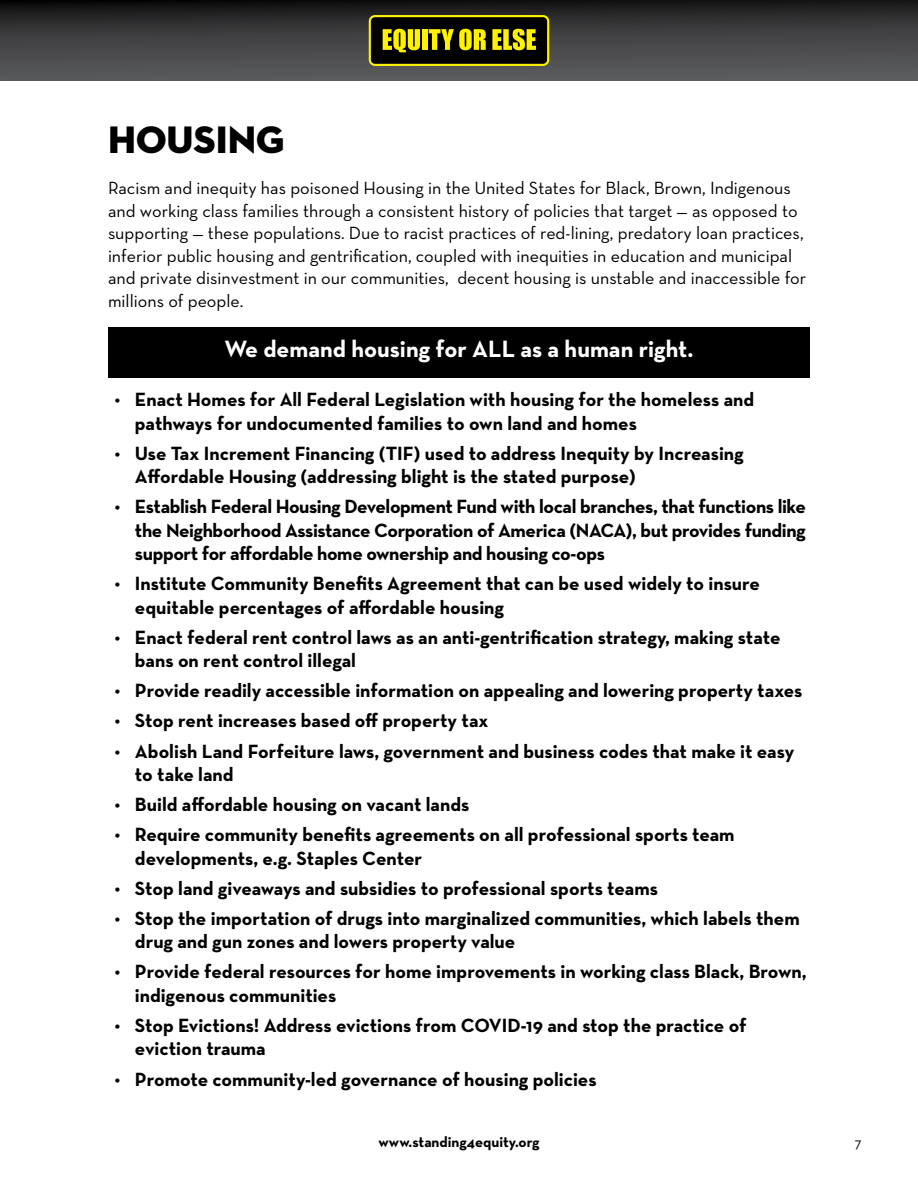
<style>
.page{position:relative;width:918px;height:1188px;background:#fff}
.page>*{position:absolute;margin:0;border:0;box-sizing:border-box;transform-origin:0 0}
.t1{font:39px "Neutraface 2 Display Titling";color:#000}
.t2{font:700 24px "Neutra Text";color:#fff}
.t3{font:700 19.5px/23.4px "Neutra Text";color:#000}
.t4{font:18px/22.5px "Neutra Text";color:#000}
.t5{font:700 15px "Neutra Text";color:#000}
.t6{font:15px "Neutra Text";color:#000}
</style>
<div class="page">
<div style="left:0;top:0;width:918px;height:81px;background:linear-gradient(to bottom,#1b1a1b,#636466)"></div>
<svg style="left:369px;top:15px;width:180px;height:51px;background:#544f00"></svg>
<div style="left:108px;top:327px;width:702px;height:51px;background:#000"></div>
<h1 class="t1" style="left:108px;top:116px;width:178px">HOUSING</h1>
<p class="t4" style="left:108px;top:177px;width:700px">Racism and inequity has poisoned Housing in the United States for Black, Brown, Indigenous and working class families through a consistent history of policies that target — as opposed to supporting — these populations. Due to racist practices of red-lining, predatory loan practices, inferior public housing and gentrification, coupled with inequities in education and municipal and private disinvestment in our communities, decent housing is unstable and inaccessible for millions of people.</p>
<p class="t2" style="left:224px;top:334px;width:471px">We demand housing for ALL as a human right.</p>
<p class="t3" style="left:135px;top:387px;width:621px;text-indent:-20px">• Enact Homes for All Federal Legislation with housing for the homeless and pathways for undocumented families to own land and homes</p>
<p class="t3" style="left:135px;top:441px;width:610px;text-indent:-20px">• Use Tax Increment Financing (TIF) used to address Inequity by Increasing<br>Affordable Housing (addressing blight is the stated purpose)</p>
<p class="t3" style="left:135px;top:494px;width:672px;text-align:justify;text-indent:-20px">• Establish Federal Housing Development Fund with local branches, that functions like the Neighborhood Assistance Corporation of America (NACA), but provides funding support for affordable home ownership and housing co-ops</p>
<p class="t3" style="left:135px;top:571px;width:627px;text-indent:-20px">• Institute Community Benefits Agreement that can be used widely to insure equitable percentages of affordable housing</p>
<p class="t3" style="left:135px;top:625px;width:647px;text-indent:-20px">• Enact federal rent control laws as an anti-gentrification strategy, making state bans on rent control illegal</p>
<p class="t3" style="left:115px;top:678px;width:689px">• Provide readily accessible information on appealing and lowering property taxes</p>
<p class="t3" style="left:115px;top:709px;width:375px">• Stop rent increases based off property tax</p>
<p class="t3" style="left:135px;top:739px;width:661px;text-indent:-20px">• Abolish Land Forfeiture laws, government and business codes that make it easy to take land</p>
<p class="t3" style="left:115px;top:792px;width:356px">• Build affordable housing on vacant lands</p>
<p class="t3" style="left:135px;top:822px;width:601px;text-indent:-20px">• Require community benefits agreements on all professional sports team developments, e.g. Staples Center</p>
<p class="t3" style="left:115px;top:876px;width:545px">• Stop land giveaways and subsidies to professional sports teams</p>
<p class="t3" style="left:135px;top:906px;width:666px;text-indent:-20px">• Stop the importation of drugs into marginalized communities, which labels them drug and gun zones and lowers property value</p>
<p class="t3" style="left:135px;top:960px;width:673px;text-indent:-20px">• Provide federal resources for home improvements in working class Black, Brown, indigenous communities</p>
<p class="t3" style="left:135px;top:1013px;width:613px;text-indent:-20px">• Stop Evictions! Address evictions from COVID-19 and stop the practice of eviction trauma</p>
<p class="t3" style="left:115px;top:1067px;width:483px">• Promote community-led governance of housing policies</p>
<p class="t5" style="left:378px;top:1133px;width:163px">www.standing4equity.org</p>
<p class="t6" style="left:855px;top:1133px;width:8px">7</p>
</div>
